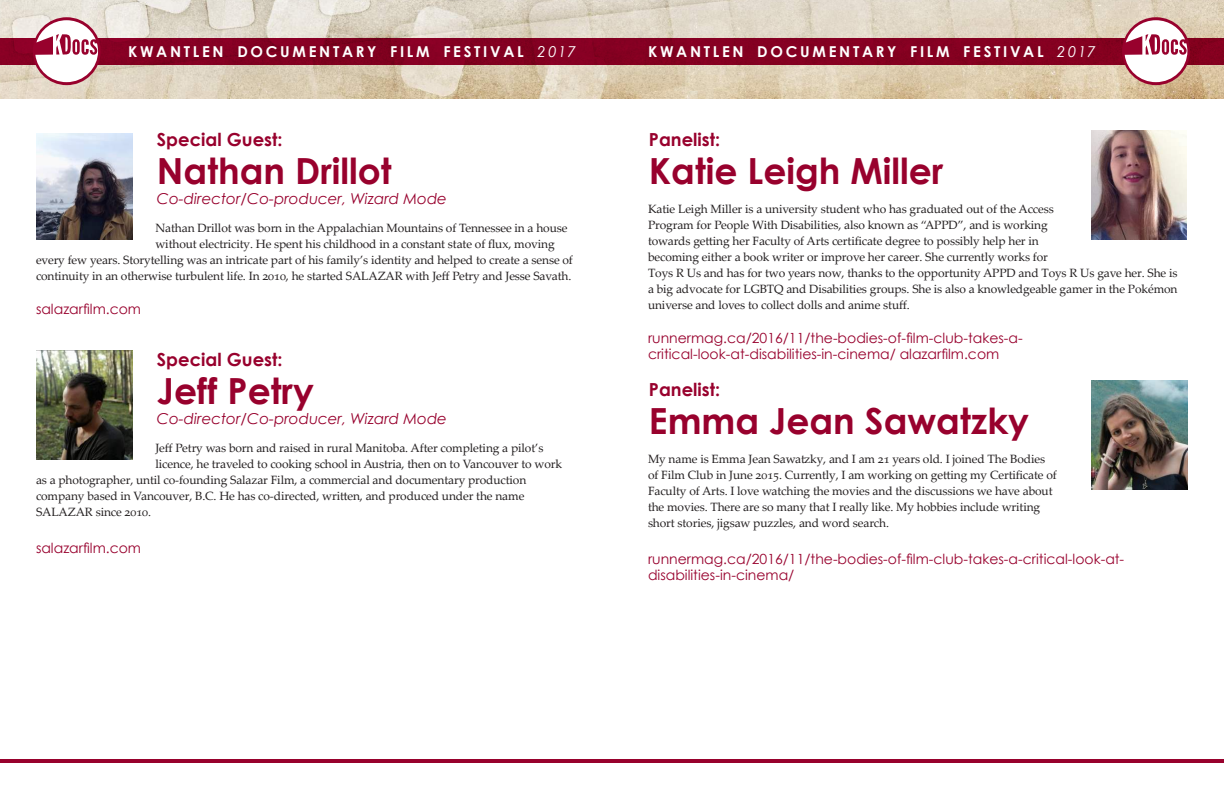
<style>
.page{position:relative;width:1224px;height:792px;background:#fff}
.page>*{position:absolute;margin:0;border:0;box-sizing:border-box;transform-origin:0 0}
.t1{font:700 36px "Century Gothic";color:#98012d}
.t2{font:700 18px "Century Gothic";color:#98012d}
.t3{font:700 15px "Century Gothic";letter-spacing:.18em;color:#fff}
.t4{font:italic 15px "Century Gothic";color:#98012d}
.t5{font:14px/16px "Century Gothic";color:#98012d}
.t6{font:12px/16px "Palatino Linotype";letter-spacing:-.01em;color:#231f20}
.s1{font-weight:400;font-style:italic}
</style>
<div class="page">
<img style="left:0;top:0;width:1224px;height:98px">
<div style="left:0;top:38px;width:1224px;height:27px;background:#840021"></div>
<svg style="left:33px;top:17px;width:68px;height:68px"></svg>
<svg style="left:35px;top:20px;width:63px;height:62px"></svg>
<svg style="left:1122px;top:17px;width:68px;height:68px"></svg>
<svg style="left:1125px;top:20px;width:62px;height:62px"></svg>
<hr style="left:0;top:759px;width:1224px;height:3px;background:#98012d">
<img style="left:36px;top:133px;width:97px;height:106px">
<img style="left:36px;top:350px;width:97px;height:109px">
<img style="left:1091px;top:130px;width:96px;height:109px">
<img style="left:1091px;top:380px;width:97px;height:109px">
<p class="t3" style="left:128px;top:40px;width:449px">KWANTLEN DOCUMENTARY FILM FESTIVAL <span class="s1">2017</span></p>
<p class="t3" style="left:648px;top:40px;width:449px">KWANTLEN DOCUMENTARY FILM FESTIVAL <span class="s1">2017</span></p>
<h2 class="t2" style="left:157px;top:126px;width:127px">Special Guest:</h2>
<h1 class="t1" style="left:157px;top:144px;width:236px">Nathan Drillot</h1>
<p class="t4" style="left:157px;top:188px;width:292px">Co-director/Co-producer, Wizard Mode</p>
<p class="t6" style="left:155px;top:220px;width:414px">Nathan Drillot was born in the Appalachian Mountains of Tennessee in a house</p>
<p class="t6" style="left:155px;top:236px;width:401px">without electricity. He spent his childhood in a constant state of flux, moving</p>
<p class="t6" style="left:36px;top:252px;width:538px">every few years. Storytelling was an intricate part of his family’s identity and helped to create a sense of</p>
<p class="t6" style="left:36px;top:268px;width:537px">continuity in an otherwise turbulent life. In 2010, he started SALAZAR with Jeff Petry and Jesse Savath.</p>
<p class="t5" style="left:36px;top:301px;width:107px">salazarfilm.com</p>
<h2 class="t2" style="left:157px;top:346px;width:127px">Special Guest:</h2>
<h1 class="t1" style="left:157px;top:364px;width:158px">Jeff Petry</h1>
<p class="t4" style="left:157px;top:408px;width:292px">Co-director/Co-producer, Wizard Mode</p>
<p class="t6" style="left:155px;top:440px;width:389px">Jeff Petry was born and raised in rural Manitoba. After completing a pilot’s</p>
<p class="t6" style="left:155px;top:456px;width:408px">licence, he traveled to cooking school in Austria, then on to Vancouver to work</p>
<p class="t6" style="left:36px;top:472px;width:492px">as a photographer, until co-founding Salazar Film, a commercial and documentary production</p>
<p class="t6" style="left:36px;top:488px;width:490px">company based in Vancouver, B.C. He has co-directed, written, and produced under the name</p>
<p class="t6" style="left:36px;top:504px;width:117px">SALAZAR since 2010.</p>
<p class="t5" style="left:36px;top:540px;width:107px">salazarfilm.com</p>
<h2 class="t2" style="left:649px;top:126px;width:73px">Panelist:</h2>
<h1 class="t1" style="left:649px;top:144px;width:296px">Katie Leigh Miller</h1>
<p class="t6" style="left:648px;top:201px;width:531px">Katie Leigh Miller is a university student who has graduated out of the Access<br>Program for People With Disabilities, also known as “APPD”, and is working<br>towards getting her Faculty of Arts certificate degree to possibly help her in<br>becoming either a book writer or improve her career. She currently works for<br>Toys R Us and has for two years now, thanks to the opportunity APPD and Toys R Us gave her. She is a big advocate for LGBTQ and Disabilities groups. She is also a knowledgeable gamer in the Pokémon universe and loves to collect dolls and anime stuff.</p>
<p class="t5" style="left:648px;top:330px;width:376px">runnermag.ca/2016/11/the-bodies-of-film-club-takes-a&shy;critical-look-at-disabilities-in-cinema/ alazarfilm.com</p>
<h2 class="t2" style="left:649px;top:376px;width:73px">Panelist:</h2>
<h1 class="t1" style="left:649px;top:394px;width:382px">Emma Jean Sawatzky</h1>
<p class="t6" style="left:648px;top:451px;width:410px">My name is Emma Jean Sawatzky, and I am 21 years old. I joined The Bodies of Film Club in June 2015. Currently, I am working on getting my Certificate of Faculty of Arts. I love watching the movies and the discussions we have about the movies. There are so many that I really like. My hobbies include writing short stories, jigsaw puzzles, and word search.</p>
<p class="t5" style="left:648px;top:551px;width:478px">runnermag.ca/2016/11/the-bodies-of-film-club-takes-a-critical-look-at&shy;disabilities-in-cinema/</p>
</div>
